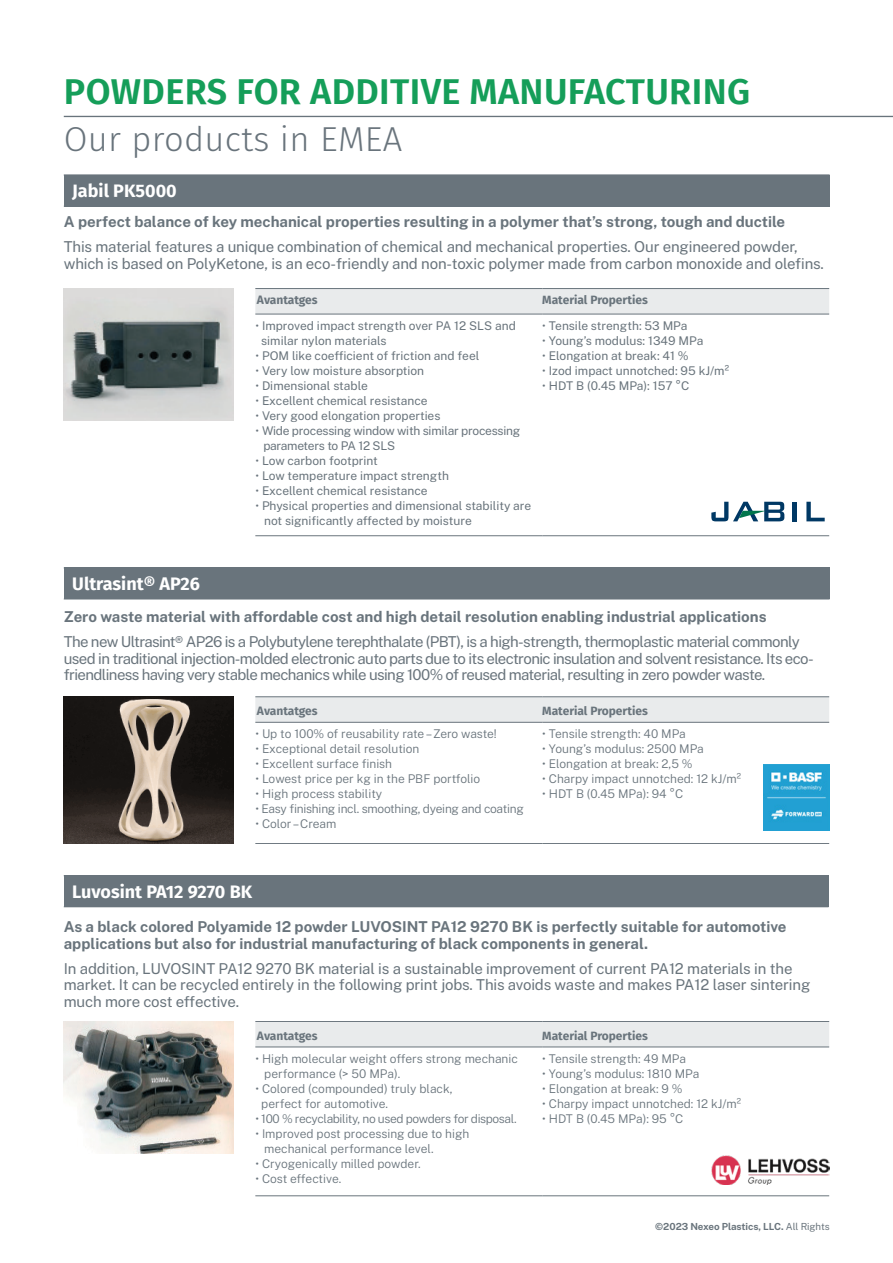
<style>
.page{position:relative;width:893px;height:1263px;background:#fff}
.page>*{position:absolute;margin:0;border:0;box-sizing:border-box;transform-origin:0 0}
.t1{font:600 36px "Fira Sans";letter-spacing:.01em;color:#159e59}
.t2{font:300 34.5px "Fira Sans";letter-spacing:.01em;color:#69747c}
.t3{font:700 18px "Fira Sans";color:#fff}
.t4{font:15px/16.5px "Public Sans";letter-spacing:-.01em;color:#69747c}
.t5{font:700 15px/16.5px "Public Sans";color:#69747c}
.t6{font:15px/16.5px "Public Sans";letter-spacing:-.03em;color:#69747c}
.t7{font:300 12px/15px "Public Sans";color:#69747c}
.t8{font:12px/15px "Public Sans";color:#69747c}
.t9{font:700 12px "Fira Sans";color:#69747c}
.t10{font:12px/15px "Public Sans";letter-spacing:-.02em;color:#69747c}
.t11{font:300 12px "Public Sans";letter-spacing:-.02em;color:#69747c}
.t12{font:300 12px "Public Sans";letter-spacing:-.03em;color:#69747c}
.t13{font:700 9.75px "Public Sans";letter-spacing:-.005em;color:#69747c}
.s1{font-weight:300}
.s2{font-weight:400}
</style>
<div class="page">
<div style="left:64px;top:175px;width:766px;height:31px;background:#69747c"></div>
<hr style="left:64px;top:174px;width:766px;height:2px;background:#69747c">
<hr style="left:64px;top:206px;width:766px;height:1px;background:#69747c">
<hr style="left:64px;top:116px;width:829px;height:1px;background:#69747c">
<div style="left:255px;top:289px;width:574px;height:25px;background:#e9ebec"></div>
<hr style="left:255px;top:314px;width:287px;height:1px;background:#69747c">
<hr style="left:542px;top:314px;width:287px;height:1px;background:#69747c">
<hr style="left:255px;top:535px;width:287px;height:1px;background:#69747c">
<hr style="left:542px;top:535px;width:287px;height:1px;background:#69747c">
<hr style="left:255px;top:288px;width:287px;height:1px;background:#69747c">
<hr style="left:542px;top:288px;width:287px;height:1px;background:#69747c">
<hr style="left:793px;top:502px;width:4px;height:19px;background:#003864">
<svg style="left:806px;top:502px;width:19px;height:19px"></svg>
<svg style="left:711px;top:502px;width:73px;height:19px"></svg>
<div style="left:64px;top:568px;width:766px;height:31px;background:#69747c"></div>
<hr style="left:64px;top:567px;width:766px;height:1px;background:#69747c">
<hr style="left:64px;top:599px;width:766px;height:1px;background:#69747c">
<svg style="left:255px;top:697px;width:574px;height:25px;background:#e6e8e9"></svg>
<hr style="left:255px;top:722px;width:287px;height:1px;background:#69747c">
<hr style="left:542px;top:722px;width:287px;height:1px;background:#69747c">
<hr style="left:255px;top:843px;width:287px;height:1px;background:#69747c">
<hr style="left:542px;top:843px;width:287px;height:1px;background:#69747c">
<hr style="left:255px;top:696px;width:287px;height:1px;background:#69747c">
<hr style="left:542px;top:696px;width:287px;height:1px;background:#69747c">
<div style="left:64px;top:876px;width:764px;height:31px;background:#69747c"></div>
<hr style="left:64px;top:875px;width:764px;height:1px;background:#69747c">
<div style="left:255px;top:1022px;width:574px;height:25px;background:#e9ebec"></div>
<hr style="left:255px;top:1047px;width:287px;height:1px;background:#69747c">
<hr style="left:542px;top:1047px;width:287px;height:1px;background:#69747c">
<hr style="left:255px;top:1195px;width:287px;height:1px;background:#69747c">
<hr style="left:542px;top:1195px;width:287px;height:1px;background:#69747c">
<hr style="left:255px;top:1021px;width:287px;height:1px;background:#69747c">
<hr style="left:542px;top:1021px;width:287px;height:1px;background:#69747c">
<img style="left:712px;top:1155px;width:117px;height:30px">
<img style="left:763px;top:764px;width:67px;height:66px">
<img style="left:64px;top:697px;width:170px;height:147px">
<img style="left:64px;top:289px;width:170px;height:131px">
<img style="left:64px;top:1021px;width:170px;height:132px">
<p class="t1" style="left:64px;top:62px;width:688px">POWDERS FOR ADDITIVE MANUFACTURING</p>
<p class="t2" style="left:64px;top:115px;width:340px">Our products in EMEA</p>
<h3 class="t3" style="left:72px;top:176px;width:106px">Jabil PK5000</h3>
<p class="t5" style="left:64px;top:213px;width:723px">A perfect balance of key mechanical properties resulting in a polymer that’s strong, tough and ductile</p>
<p class="t4" style="left:64px;top:238px;width:762px">This material features a unique combination of chemical and mechanical properties. Our engineered powder, which is based on PolyKetone, is an eco-friendly and non-toxic polymer made from carbon monoxide and olefins.</p>
<h3 class="t3" style="left:72px;top:569px;width:129px">Ultrasint® AP26</h3>
<p class="t9" style="left:257px;top:290px;width:62px">Avantatges</p>
<p class="t9" style="left:542px;top:290px;width:107px">Material Properties</p>
<p class="t8" style="left:261px;top:317px;width:256px;text-indent:-6px"><span class="s1">•</span> Improved impact strength over PA 12 SLS and similar nylon materials</p>
<p class="t8" style="left:255px;top:347px;width:226px"><span class="s1">•</span> POM like coefficient of friction and feel</p>
<p class="t8" style="left:255px;top:362px;width:170px"><span class="s1">•</span> Very low moisture absorption</p>
<p class="t8" style="left:255px;top:377px;width:114px"><span class="s1">•</span> Dimensional stable</p>
<p class="t8" style="left:255px;top:392px;width:174px"><span class="s1">•</span> Excellent chemical resistance</p>
<p class="t8" style="left:255px;top:407px;width:187px"><span class="s1">•</span> Very good elongation properties</p>
<p class="t10" style="left:263px;top:422px;width:259px;text-indent:-8px"><span class="s1">•</span> Wide processing window with similar processing parameters to PA 12 SLS</p>
<p class="t8" style="left:255px;top:452px;width:124px"><span class="s1">•</span> Low carbon footprint</p>
<p class="t8" style="left:255px;top:467px;width:195px"><span class="s1">•</span> Low temperature impact strength</p>
<p class="t8" style="left:255px;top:482px;width:174px"><span class="s1">•</span> Excellent chemical resistance</p>
<p class="t8" style="left:264px;top:497px;width:269px;text-indent:-9px"><span class="s1">•</span> Physical properties and dimensional stability are not significantly affected by moisture</p>
<p class="t8" style="left:542px;top:317px;width:147px"><span class="s1">•</span> Tensile strength: 53 MPa</p>
<p class="t8" style="left:542px;top:332px;width:163px"><span class="s1">•</span> Young’s modulus: 1349 MPa</p>
<p class="t8" style="left:542px;top:347px;width:148px"><span class="s1">•</span> Elongation at break: 41 %</p>
<p class="t8" style="left:542px;top:362px;width:188px"><span class="s1">•</span> Izod impact unnotched: 95 kJ/m²</p>
<p class="t8" style="left:542px;top:377px;width:149px"><span class="s1">•</span> HDT B (0.45 MPa): 157 °C</p>
<p class="t5" style="left:64px;top:608px;width:704px">Zero waste material with affordable cost and high detail resolution enabling industrial applications</p>
<p class="t6" style="left:64px;top:633px;width:752px">The new Ultrasint® AP26 is a Polybutylene terephthalate (PBT), is a high-strength, thermoplastic material commonly used in traditional injection-molded electronic auto parts due to its electronic insulation and solvent resistance. Its eco&shy;friendliness having very stable mechanics while using 100% of reused material, resulting in zero powder waste.</p>
<p class="t9" style="left:257px;top:701px;width:62px">Avantatges</p>
<p class="t9" style="left:542px;top:701px;width:107px">Material Properties</p>
<p class="t7" style="left:255px;top:726px;width:243px">• Up to 100% of reusability rate – Zero waste!</p>
<p class="t7" style="left:255px;top:741px;width:166px">• Exceptional detail resolution</p>
<p class="t7" style="left:255px;top:756px;width:138px">• Excellent surface finish</p>
<p class="t7" style="left:255px;top:771px;width:226px">• Lowest price per kg in the PBF portfolio</p>
<p class="t7" style="left:255px;top:786px;width:128px">• High process stability</p>
<p class="t11" style="left:255px;top:801px;width:270px">• Easy finishing incl. smoothing, dyeing and coating</p>
<p class="t7" style="left:255px;top:816px;width:83px">• Color – Cream</p>
<p class="t7" style="left:542px;top:726px;width:145px">• Tensile strength: 40 MPa</p>
<p class="t7" style="left:542px;top:741px;width:163px">• Young’s modulus: 2500 MPa</p>
<p class="t7" style="left:542px;top:756px;width:152px">• Elongation at break: 2,5 %</p>
<p class="t7" style="left:542px;top:771px;width:200px">• Charpy impact unnotched: 12 kJ/m²</p>
<p class="t7" style="left:542px;top:786px;width:142px">• HDT B (0.45 MPa): 94 °C</p>
<h3 class="t3" style="left:72px;top:876px;width:181px">Luvosint PA12 9270 BK</h3>
<p class="t5" style="left:64px;top:918px;width:724px">As a black colored Polyamide 12 powder LUVOSINT PA12 9270 BK is perfectly suitable for automotive applications but also for industrial manufacturing of black components in general.</p>
<p class="t4" style="left:64px;top:960px;width:748px">In addition, LUVOSINT PA12 9270 BK material is a sustainable improvement of current PA12 materials in the market. It can be recycled entirely in the following print jobs. This avoids waste and makes PA12 laser sintering much more cost effective.</p>
<p class="t9" style="left:257px;top:1025px;width:62px">Avantatges</p>
<p class="t9" style="left:542px;top:1025px;width:107px">Material Properties</p>
<p class="t7" style="left:264px;top:1050px;width:255px;text-indent:-9px">• High molecular weight offers strong mechanic performance (&gt; 50 MPa).</p>
<p class="t7" style="left:261px;top:1080px;width:193px;text-indent:-6px">• Colored (compounded) truly black, perfect for automotive.</p>
<p class="t12" style="left:255px;top:1110px;width:263px">• 100 % recyclability, no used powders for disposal.</p>
<p class="t7" style="left:264px;top:1125px;width:207px;text-indent:-9px">• Improved post processing due to high mechanical performance level.</p>
<p class="t7" style="left:255px;top:1155px;width:167px">• Cryogenically milled powder.</p>
<p class="t7" style="left:255px;top:1170px;width:87px">• Cost effective.</p>
<p class="t7" style="left:542px;top:1050px;width:145px">• Tensile strength: 49 MPa</p>
<p class="t7" style="left:542px;top:1065px;width:159px">• Young’s modulus: 1810 MPa</p>
<p class="t7" style="left:542px;top:1080px;width:142px">• Elongation at break: 9 %</p>
<p class="t7" style="left:542px;top:1095px;width:200px">• Charpy impact unnotched: 12 kJ/m²</p>
<p class="t7" style="left:542px;top:1110px;width:143px">• HDT B (0.45 MPa): 95 °C</p>
<p class="t13" style="left:655px;top:1220px;width:176px">©2023 Nexeo Plastics, LLC. <span class="s2">All Rights</span></p>
</div>
